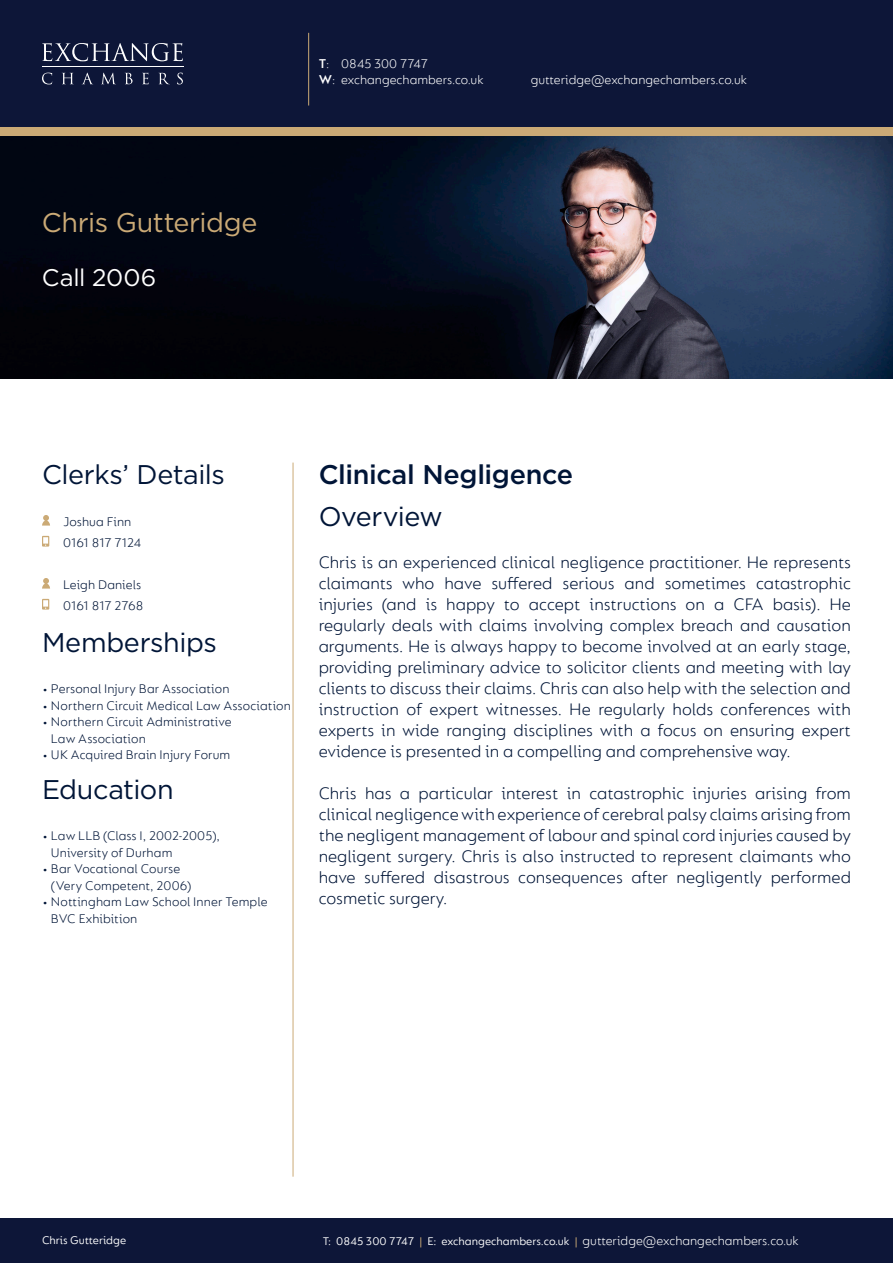
<style>
.page{position:relative;width:893px;height:1263px;background:#fff}
.page>*{position:absolute;margin:0;border:0;box-sizing:border-box;transform-origin:0 0}
.t1{font:27px "Gotham";letter-spacing:-.015em;color:#001537}
.t2{font:500 27px "Gotham";letter-spacing:-.015em;color:#001537}
.t3{font:27px "Gotham";letter-spacing:-.015em;color:#cbaa76}
.t4{font:24px "Gotham";letter-spacing:-.005em;color:#fff}
.t5{font:300 18px/21px "FS Lucas";color:#001537;text-align:justify}
.t6{font:300 13.5px/16.5px "FS Lucas";letter-spacing:.005em;color:#001537}
.t7{font:300 13.5px/16.2px "FS Lucas";color:#fff}
.t8{font:12px "FS Lucas";color:#fff}
.s1{font-weight:600}
.s2{color:#cbaa76}
</style>
<div class="page">
<div style="left:0;top:64px;width:893px;height:72px;background:#cbaa76"></div>
<div style="left:0;top:0;width:893px;height:127px;background:#0d1638"></div>
<div style="left:0;top:1219px;width:893px;height:44px;background:#0d1638"></div>
<hr style="left:42px;top:67px;width:142px;height:1px;background:#fff">
<svg style="left:42px;top:43px;width:141px;height:18px"></svg>
<svg style="left:42px;top:73px;width:10px;height:11px"></svg>
<svg style="left:62px;top:73px;width:11px;height:11px"></svg>
<svg style="left:82px;top:73px;width:11px;height:11px"></svg>
<svg style="left:102px;top:73px;width:13px;height:11px"></svg>
<svg style="left:125px;top:73px;width:8px;height:11px"></svg>
<svg style="left:142px;top:73px;width:7px;height:11px"></svg>
<svg style="left:159px;top:73px;width:10px;height:11px"></svg>
<svg style="left:177px;top:73px;width:6px;height:11px"></svg>
<hr style="left:308px;top:33px;width:1px;height:73px;background:#cbaa76">
<hr style="left:293px;top:463px;width:1px;height:714px;background:#cbaa76">
<img style="left:0;top:136px;width:893px;height:242px">
<svg style="left:42px;top:536px;width:7px;height:11px"></svg>
<svg style="left:42px;top:599px;width:7px;height:11px"></svg>
<svg style="left:42px;top:515px;width:8px;height:11px"></svg>
<svg style="left:42px;top:578px;width:8px;height:11px"></svg>
<p class="t3" style="left:42px;top:205px;width:217px">Chris Gutteridge</p>
<p class="t4" style="left:42px;top:262px;width:116px">Call 2006</p>
<p class="t7" style="left:319px;top:55px;width:166px"><span class="s1">T</span>: 0845 300 7747<br><span class="s1">W</span>: exchangechambers.co.uk</p>
<p class="t7" style="left:531px;top:71px;width:218px">gutteridge@exchangechambers.co.uk</p>
<p class="t1" style="left:42px;top:457px;width:184px">Clerks’ Details</p>
<p class="t6" style="left:63px;top:510px;width:80px;line-height:21px">Joshua Finn<br>0161 817 7124</p>
<p class="t6" style="left:63px;top:573px;width:82px;line-height:21px">Leigh Daniels<br>0161 817 2768</p>
<p class="t1" style="left:42px;top:625px;width:176px">Memberships</p>
<p class="t6" style="left:42px;top:680px;width:189px">• Personal Injury Bar Association</p>
<p class="t6" style="left:42px;top:697px;width:250px">• Northern Circuit Medical Law Association</p>
<p class="t6" style="left:51px;top:713px;width:182px;text-indent:-9px">• Northern Circuit Administrative<br>Law Association</p>
<p class="t6" style="left:42px;top:746px;width:190px">• UK Acquired Brain Injury Forum</p>
<p class="t1" style="left:42px;top:772px;width:133px">Education</p>
<p class="t6" style="left:51px;top:827px;width:171px;text-indent:-9px">• Law LLB (Class I, 2002-2005),<br>University of Durham</p>
<p class="t6" style="left:51px;top:860px;width:142px;text-indent:-9px">• Bar Vocational Course (Very Competent, 2006)</p>
<p class="t6" style="left:51px;top:893px;width:218px;text-indent:-9px">• Nottingham Law School Inner Temple<br>BVC Exhibition</p>
<p class="t2" style="left:319px;top:456px;width:256px">Clinical Negligence</p>
<p class="t1" style="left:319px;top:499px;width:126px">Overview</p>
<p class="t5" style="left:319px;top:551px;width:534px">Chris is an experienced clinical negligence practitioner. He represents claimants who have suffered serious and sometimes catastrophic injuries (and is happy to accept instructions on a CFA basis). He regularly deals with claims involving complex breach and causation arguments. He is always happy to become involved at an early stage, providing preliminary advice to solicitor clients and meeting with lay clients to discuss their claims. Chris can also help with the selection and instruction of expert witnesses. He regularly holds conferences with experts in wide ranging disciplines with a focus on ensuring expert evidence is presented in a compelling and comprehensive way.</p>
<p class="t5" style="left:319px;top:782px;width:534px">Chris has a particular interest in catastrophic injuries arising from clinical negligence with experience of cerebral palsy claims arising from the negligent management of labour and spinal cord injuries caused by negligent surgery. Chris is also instructed to represent claimants who have suffered disastrous consequences after negligently performed cosmetic surgery.</p>
<p class="t7" style="left:583px;top:1233px;width:218px">gutteridge@exchangechambers.co.uk</p>
<p class="t8" style="left:42px;top:1233px;width:86px">Chris Gutteridge</p>
<p class="t8" style="left:323px;top:1235px;width:256px">T: 0845 300 7747 <span class="s2">|</span> E: exchangechambers.co.uk <span class="s2">|</span></p>
</div>
